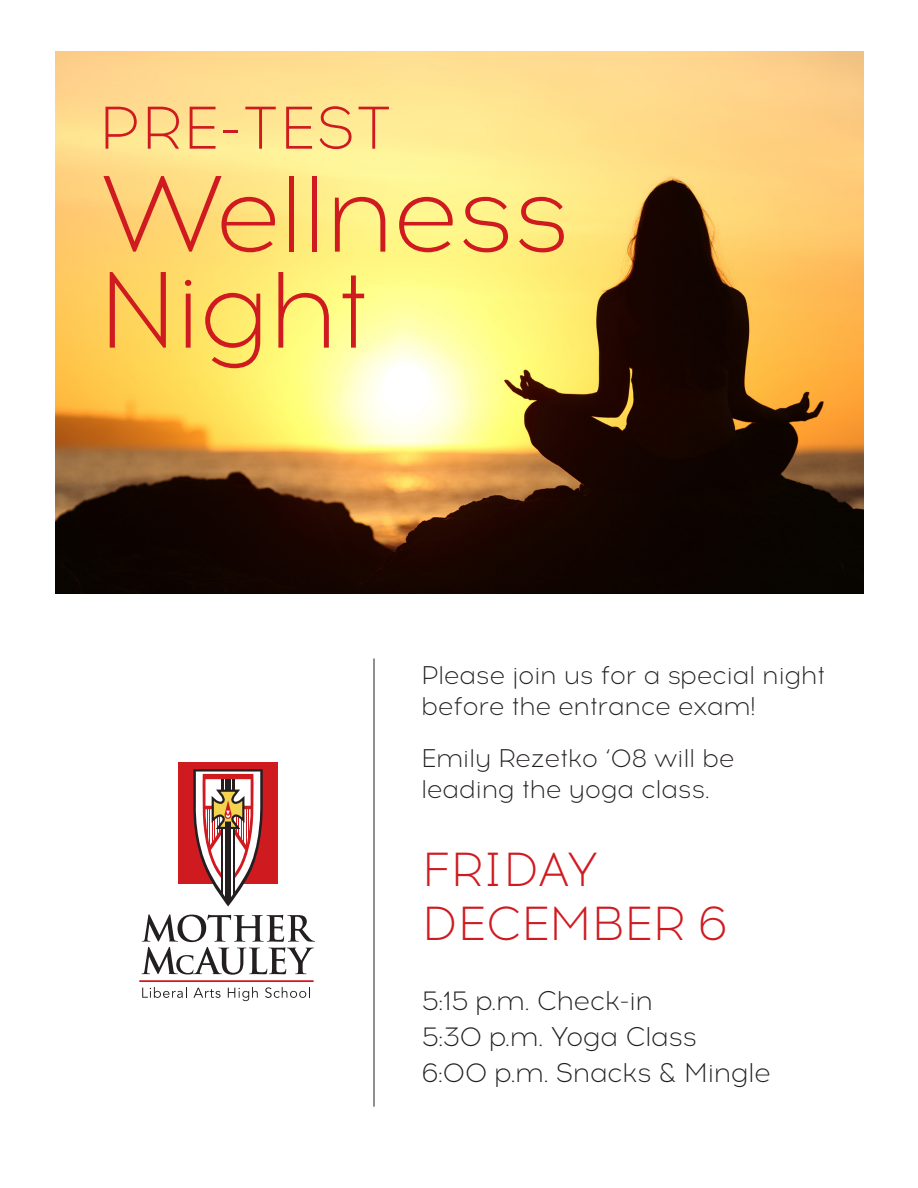
<style>
.page{position:relative;width:918px;height:1188px;background:#fff}
.page>*{position:absolute;margin:0;border:0;box-sizing:border-box;transform-origin:0 0}
.t1{font:300 108px/96px "Acrom";letter-spacing:-.03em;color:#cf1a20}
.t2{font:300 60px "Acrom";letter-spacing:.01em;color:#cf1a20}
.t3{font:300 47.55px/54px "Acrom";letter-spacing:-.01em;color:#cf1a20}
.t4{font:300 27px/36px "Acrom";letter-spacing:-.025em;color:#231f20}
.t5{font:300 25.5px/31.5px "Acrom";letter-spacing:-.02em;color:#231f20}
</style>
<div class="page">
<img style="left:55px;top:52px;width:809px;height:542px">
<svg style="left:141px;top:914px;width:174px;height:61px"></svg>
<hr style="left:139px;top:980px;width:175px;height:2px;background:#cf1a20">
<svg style="left:142px;top:987px;width:45px;height:11px"></svg>
<svg style="left:193px;top:988px;width:28px;height:10px"></svg>
<svg style="left:228px;top:987px;width:30px;height:14px"></svg>
<svg style="left:265px;top:987px;width:45px;height:11px"></svg>
<div style="left:178px;top:763px;width:99px;height:121px;background:#cf1a20"></div>
<svg style="left:193px;top:769px;width:70px;height:137px"></svg>
<hr style="left:374px;top:658px;width:1px;height:449px;background:#231f20">
<p class="t2" style="left:99px;top:92px;width:295px">PRE-TEST</p>
<p class="t1" style="left:98px;top:171px;width:474px">Wellness<br>Night</p>
<p class="t5" style="left:421px;top:660px;width:406px">Please join us for a special night before the entrance exam!</p>
<p class="t5" style="left:421px;top:744px;width:315px">Emily Rezetko ‘08 will be leading the yoga class.</p>
<p class="t3" style="left:422px;top:845px;width:307px">FRIDAY<br>DECEMBER 6</p>
<p class="t4" style="left:422px;top:984px;width:351px">5:15 p.m. Check-in<br>5:30 p.m. Yoga Class<br>6:00 p.m. Snacks &amp; Mingle</p>
</div>
